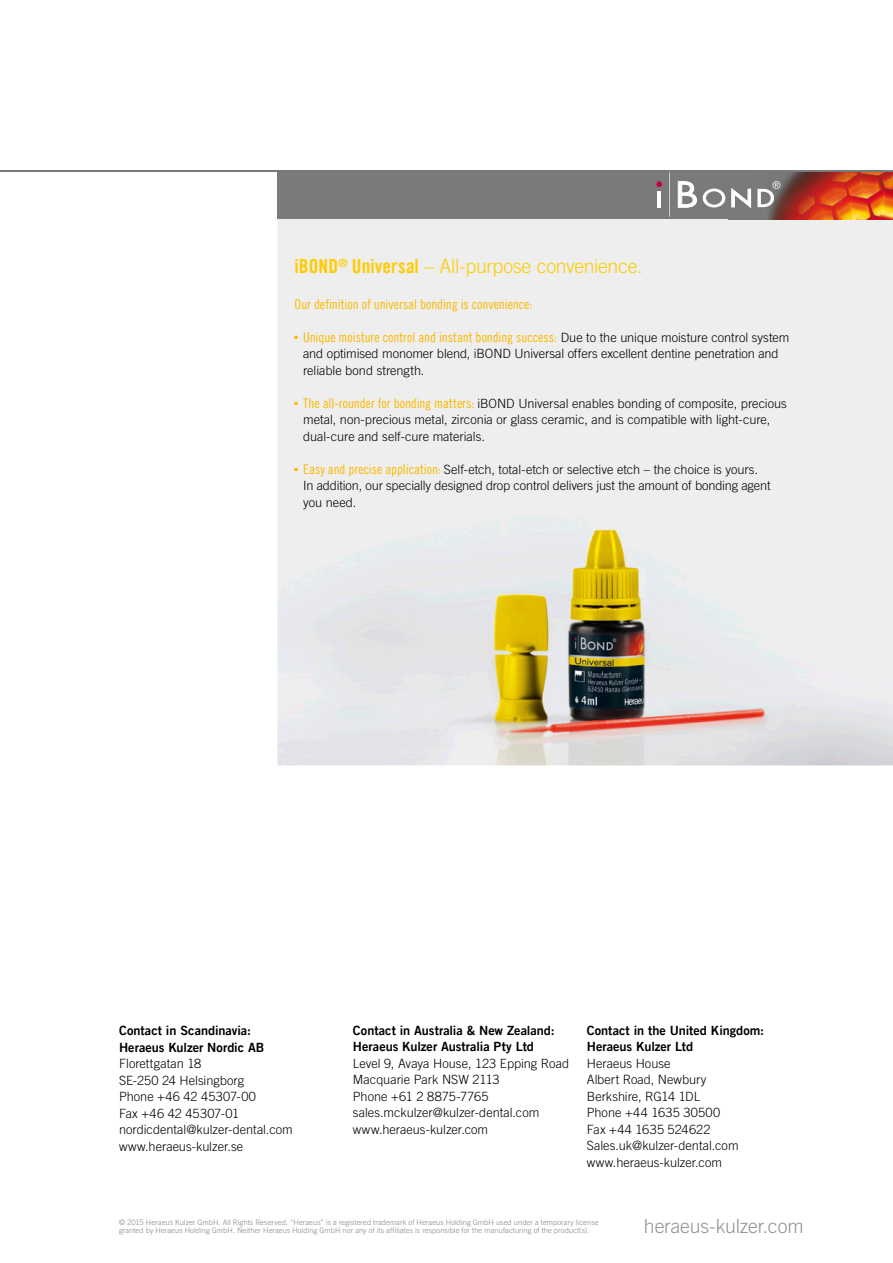
<style>
.page{position:relative;width:893px;height:1263px;background:#fff}
.page>*{position:absolute;margin:0;border:0;box-sizing:border-box;transform-origin:0 0}
.t1{font:300 19.5px "Trade Gothic LT Com";letter-spacing:-.015em;color:#fecc00}
.t2{font:300 19.5px "Trade Gothic LT Com";letter-spacing:-.01em;color:#929292}
.t3{font:13.5px "Trade Gothic LT Com Cn 18";color:#fbb900}
.t4{font:300 12.75px/16.5px "Trade Gothic LT Com";color:#000}
.t5{font:12.75px/16.5px "Trade Gothic LT Com Bd 2";color:#000}
.t6{font:300 7.5px/8.2px "Trade Gothic LT Com";letter-spacing:.01em;color:#868686}
.s1{font-family:"Trade Gothic LT Com Bd Cn 20";font-weight:400}
.s2{font-family:"Trade Gothic LT Com";font-weight:300;font-size:12.75px;color:#000}
.s3{font-family:"Trade Gothic LT Com Cn 18";font-weight:400;font-size:13.5px;color:#fbb900}
</style>
<div class="page">
<img style="left:277px;top:219px;width:616px;height:546px">
<div style="left:277px;top:170px;width:616px;height:49px;background:#7a7a7a"></div>
<img style="left:768px;top:172px;width:125px;height:47px">
<hr style="left:658px;top:191px;width:3px;height:16px;background:#fff">
<hr style="left:669px;top:172px;width:1px;height:45px;background:#cfcfd0">
<svg style="left:678px;top:181px;width:102px;height:28px"></svg>
<svg style="left:656px;top:181px;width:6px;height:6px"></svg>
<hr style="left:0;top:170px;width:893px;height:2px;background:#7a7a7a">
<h1 class="t1" style="left:295px;top:255px;width:349px"><span class="s1">iBOND</span><sup>®</sup> <span class="s1">Universal</span> – All-purpose convenience.</h1>
<p class="t3" style="left:295px;top:296px;width:239px">Our definition of universal bonding is convenience:</p>
<p class="t3" style="left:295px;top:329px;width:496px">■ Unique moisture control and instant bonding success: <span class="s2">Due to the unique moisture control system</span></p>
<p class="t4" style="left:303px;top:345px;width:477px">and optimised monomer blend, iBOND Universal offers excellent dentine penetration and reliable bond strength.</p>
<p class="t4" style="left:303px;top:395px;width:485px;text-indent:-8px"><sup>■</sup> <span class="s3">The all-rounder for bonding matters:</span> iBOND Universal enables bonding of composite, precious metal, non-precious metal, zirconia or glass ceramic, and is compatible with light-cure, dual-cure and self-cure materials.</p>
<p class="t4" style="left:303px;top:461px;width:469px;text-indent:-8px"><sup>■</sup> <span class="s3">Easy and precise application:</span> Self-etch, total-etch or selective etch – the choice is yours.<br>In addition, our specially designed drop control delivers just the amount of bonding agent you need.</p>
<p class="t5" style="left:119px;top:1022px;width:147px">Contact in Scandinavia:<br>Heraeus Kulzer Nordic AB</p>
<p class="t4" style="left:119px;top:1055px;width:175px">Florettgatan 18<br>SE-250 24 Helsingborg<br>Phone +46 42 45307-00<br>Fax +46 42 45307-01 nordicdental@kulzer-dental.com www.heraeus-kulzer.se</p>
<p class="t5" style="left:353px;top:1022px;width:203px">Contact in Australia &amp; New Zealand:<br>Heraeus Kulzer Australia Pty Ltd</p>
<p class="t4" style="left:353px;top:1055px;width:218px">Level 9, Avaya House, 123 Epping Road<br>Macquarie Park NSW 2113<br>Phone +61 2 8875-7765 sales.mckulzer@kulzer-dental.com www.heraeus-kulzer.com</p>
<p class="t5" style="left:587px;top:1022px;width:179px">Contact in the United Kingdom:<br>Heraeus Kulzer Ltd</p>
<p class="t4" style="left:587px;top:1055px;width:153px">Heraeus House<br>Albert Road, Newbury<br>Berkshire, RG14 1DL<br>Phone +44 1635 30500<br>Fax +44 1635 524622<br>Sales.uk@kulzer-dental.com www.heraeus-kulzer.com</p>
<p class="t6" style="left:119px;top:1218px;width:481px">© 2015 Heraeus Kulzer GmbH. All Rights Reserved. “Heraeus” is a registered trademark of Heraeus Holding GmbH used under a temporary license granted by Heraeus Holding GmbH. Neither Heraeus Holding GmbH nor any of its affiliates is responsible for the manufacturing of the product(s).</p>
<h1 class="t2" style="left:644px;top:1215px;width:161px">heraeus-kulzer.com</h1>
</div>
